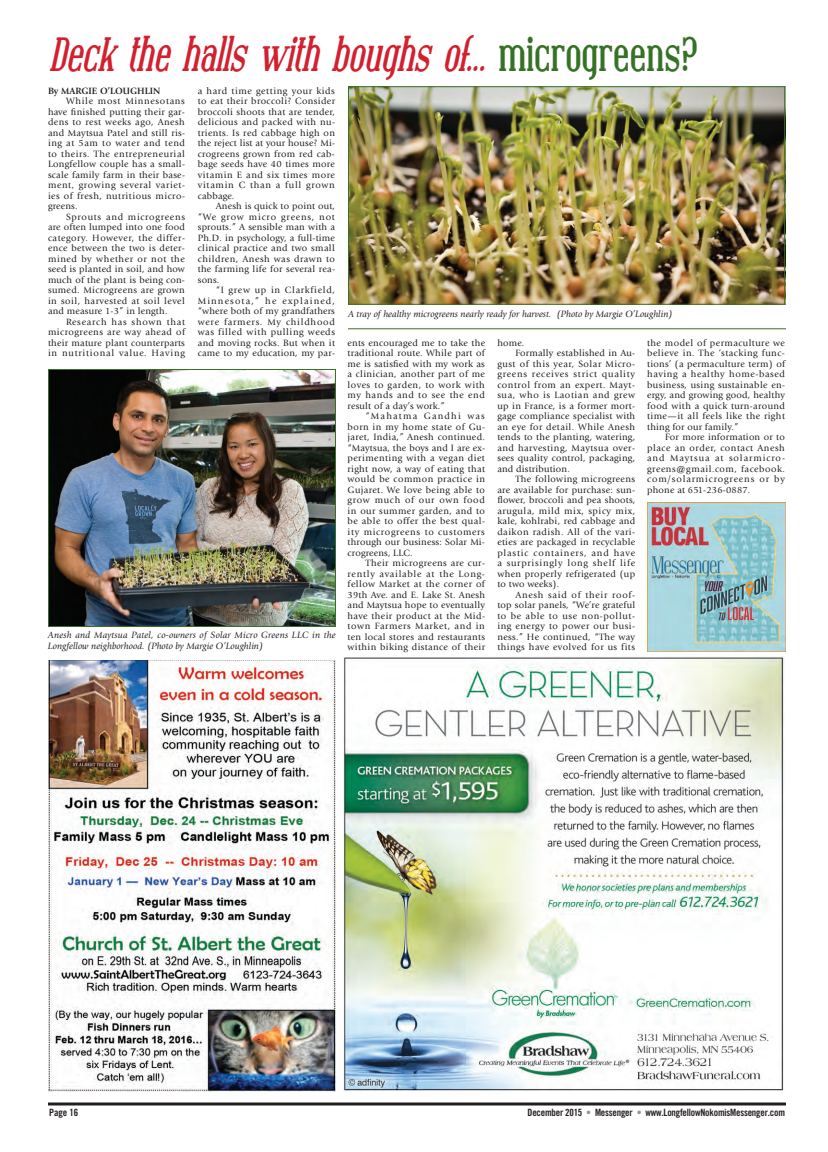
<style>
.page{position:relative;width:828px;height:1152px;background:#fff}
.page>*{position:absolute;margin:0;border:0;box-sizing:border-box;transform-origin:0 0}
.t1{font:italic 700 48px "Covington Cond";letter-spacing:-.03em;color:#d2202f}
.t2{font:10px "Trade Gothic LT Std Bd Cn 20";letter-spacing:-.02em;color:#231f20}
.t3{font:9.5px/10.5px "Giovanni Std";letter-spacing:.04em;color:#231f20;text-align:justify}
.t4{font:italic 9.5px/10.5px "Giovanni Std";color:#231f20}
.t5{font:9.5px "Giovanni Std";letter-spacing:.02em;color:#231f20}
.t6{font:9.5px "Giovanni Std";letter-spacing:.06em;color:#231f20}
.t7{font:9.5px "Giovanni Std";letter-spacing:.075em;color:#231f20}
.t8{font:9.5px "Giovanni Std";letter-spacing:.08em;color:#231f20}
.t9{font:9.5px "Giovanni Std";letter-spacing:.085em;color:#231f20}
.t10{font:9.5px "Giovanni Std";letter-spacing:.065em;color:#231f20}
.t11{font:700 9.5px "Giovanni Std";color:#231f20}
.s1{font-style:normal;color:#367225}
.s2{color:#939598}
</style>
<div class="page">
<svg style="left:48px;top:1102px;width:738px;height:4px;background:#595657"></svg>
<img style="left:344px;top:657px;width:441px;height:434px">
<img style="left:48px;top:660px;width:288px;height:432px">
<img style="left:350px;top:88px;width:433px;height:215px">
<div style="left:348px;top:86px;width:437px;height:219px;border:1px solid #367225"></div>
<img style="left:50px;top:371px;width:284px;height:254px">
<div style="left:48px;top:369px;width:288px;height:258px;border:1px solid #367225"></div>
<hr style="left:348px;top:328px;width:438px;height:1px;background:#367225">
<img style="left:647px;top:502px;width:138px;height:150px">
<h1 class="t1" style="left:48px;top:30px;width:652px">Deck the halls with boughs of... <span class="s1">microgreens?</span></h1>
<p class="t11" style="left:48px;top:85px;width:114px">By MARGIE O’LOUGHLIN</p>
<p class="t3" style="left:48px;top:96px;width:139px;text-indent:18px">While most Minnesotans have finished putting their gar&shy;dens to rest weeks ago, Anesh and Maytsua Patel and still ris&shy;ing at 5am to water and tend to theirs. The entrepreneurial Longfellow couple has a small&shy;scale family farm in their base&shy;ment, growing several variet&shy;ies of fresh, nutritious micro&shy;greens.</p>
<p class="t3" style="left:48px;top:212px;width:139px;text-indent:18px">Sprouts and microgreens are often lumped into one food category. However, the differ&shy;ence between the two is deter&shy;mined by whether or not the seed is planted in soil, and how much of the plant is being con&shy;sumed. Microgreens are grown in soil, harvested at soil level and measure 1-3” in length.</p>
<p class="t3" style="left:48px;top:317px;width:139px;text-indent:18px">Research has shown that microgreens are way ahead of their mature plant counterparts in nutritional value. Having</p>
<p class="t3" style="left:198px;top:85px;width:139px">a hard time getting your kids to eat their broccoli? Consider broccoli shoots that are tender, delicious and packed with nu&shy;trients. Is red cabbage high on the reject list at your house? Mi&shy;crogreens grown from red cab&shy;bage seeds have 40 times more vitamin E and six times more vitamin C than a full grown cabbage.</p>
<p class="t3" style="left:198px;top:201px;width:139px;text-indent:18px">Anesh is quick to point out, “We grow micro greens, not sprouts.” A sensible man with a Ph.D. in psychology, a full-time clinical practice and two small children, Anesh was drawn to the farming life for several rea&shy;sons.</p>
<p class="t3" style="left:198px;top:285px;width:139px;text-indent:18px">“I grew up in Clarkfield, Minnesota,” he explained, “where both of my grandfathers were farmers. My childhood was filled with pulling weeds and moving rocks. But when it came to my education, my par-</p>
<p class="t4" style="left:348px;top:308px;width:326px">A tray of healthy microgreens nearly ready for harvest. (Photo by Margie O’Loughlin)</p>
<p class="t3" style="left:647px;top:337px;width:139px">the model of permaculture we believe in. The ‘stacking func&shy;tions’ (a permaculture term) of having a healthy home-based business, using sustainable en&shy;ergy, and growing good, healthy food with a quick turn-around time—it all feels like the right thing for our family.”</p>
<p class="t3" style="left:647px;top:432px;width:139px;text-indent:18px">For more information or to place an order, contact Anesh and Maytsua at solarmicro&shy;greens@gmail.com, facebook. com/solarmicrogreens or by phone at 651-236-0887.</p>
<p class="t3" style="left:497px;top:337px;width:28px">home.</p>
<p class="t5" style="left:515px;top:348px;width:121px">Formally established in Au-</p>
<p class="t3" style="left:497px;top:358px;width:139px">gust of this year, Solar Micro-</p>
<p class="t8" style="left:497px;top:369px;width:139px">greens receives strict quality</p>
<p class="t3" style="left:497px;top:379px;width:139px">control from an expert. Mayt-</p>
<p class="t6" style="left:497px;top:390px;width:139px">sua, who is Laotian and grew</p>
<p class="t3" style="left:497px;top:400px;width:139px">up in France, is a former mort-</p>
<p class="t3" style="left:497px;top:411px;width:139px">gage compliance specialist with</p>
<p class="t3" style="left:497px;top:421px;width:139px">an eye for detail. While Anesh</p>
<p class="t3" style="left:497px;top:432px;width:139px">tends to the planting, watering,</p>
<p class="t3" style="left:497px;top:442px;width:139px">and harvesting, Maytsua over-</p>
<p class="t3" style="left:497px;top:453px;width:139px">sees quality control, packaging,</p>
<p class="t5" style="left:497px;top:463px;width:74px">and distribution.</p>
<p class="t3" style="left:515px;top:474px;width:121px">The following microgreens</p>
<p class="t3" style="left:497px;top:484px;width:139px">are available for purchase: sun-</p>
<p class="t5" style="left:497px;top:495px;width:139px">flower, broccoli and pea shoots,</p>
<p class="t6" style="left:497px;top:505px;width:139px">arugula, mild mix, spicy mix,</p>
<p class="t3" style="left:497px;top:516px;width:139px">kale, kohlrabi, red cabbage and</p>
<p class="t3" style="left:497px;top:526px;width:139px">daikon radish. All of the vari-</p>
<p class="t3" style="left:497px;top:537px;width:139px">eties are packaged in recyclable</p>
<p class="t9" style="left:497px;top:547px;width:139px">plastic containers, and have</p>
<p class="t7" style="left:497px;top:558px;width:139px">a surprisingly long shelf life</p>
<p class="t3" style="left:497px;top:568px;width:139px">when properly refrigerated (up</p>
<p class="t5" style="left:497px;top:579px;width:63px">to two weeks).</p>
<p class="t7" style="left:515px;top:589px;width:121px">Anesh said of their roof-</p>
<p class="t5" style="left:497px;top:600px;width:139px">top solar panels, “We’re grateful</p>
<p class="t10" style="left:497px;top:610px;width:139px">to be able to use non-pollut-</p>
<p class="t3" style="left:497px;top:621px;width:139px">ing energy to power our busi-</p>
<p class="t3" style="left:497px;top:631px;width:139px">ness.” He continued, “The way</p>
<p class="t3" style="left:497px;top:642px;width:139px">things have evolved for us fits</p>
<p class="t3" style="left:348px;top:337px;width:139px">ents encouraged me to take the traditional route. While part of me is satisfied with my work as a clinician, another part of me loves to garden, to work with my hands and to see the end result of a day’s work.”</p>
<p class="t3" style="left:348px;top:411px;width:139px;text-indent:18px">“Mahatma Gandhi was born in my home state of Gu&shy;jaret, India,” Anesh continued. “Maytsua, the boys and I are ex&shy;perimenting with a vegan diet right now, a way of eating that would be common practice in Gujaret. We love being able to grow much of our own food in our summer garden, and to be able to offer the best qual&shy;ity microgreens to customers through our business: Solar Mi&shy;crogreens, LLC.</p>
<p class="t3" style="left:348px;top:558px;width:139px;text-indent:18px">Their microgreens are cur&shy;rently available at the Long&shy;fellow Market at the corner of 39th Ave. and E. Lake St. Anesh and Maytsua hope to eventually have their product at the Mid&shy;town Farmers Market, and in ten local stores and restaurants within biking distance of their</p>
<p class="t4" style="left:48px;top:630px;width:289px">Anesh and Maytsua Patel, co-owners of Solar Micro Greens LLC in the<br>Longfellow neighborhood. (Photo by Margie O’Loughlin)</p>
<p class="t2" style="left:49px;top:1107px;width:31px">Page 16</p>
<p class="t2" style="left:528px;top:1107px;width:259px">December 2015 <span class="s2">•</span> Messenger <span class="s2">•</span> www.LongfellowNokomisMessenger.com</p>
</div>
